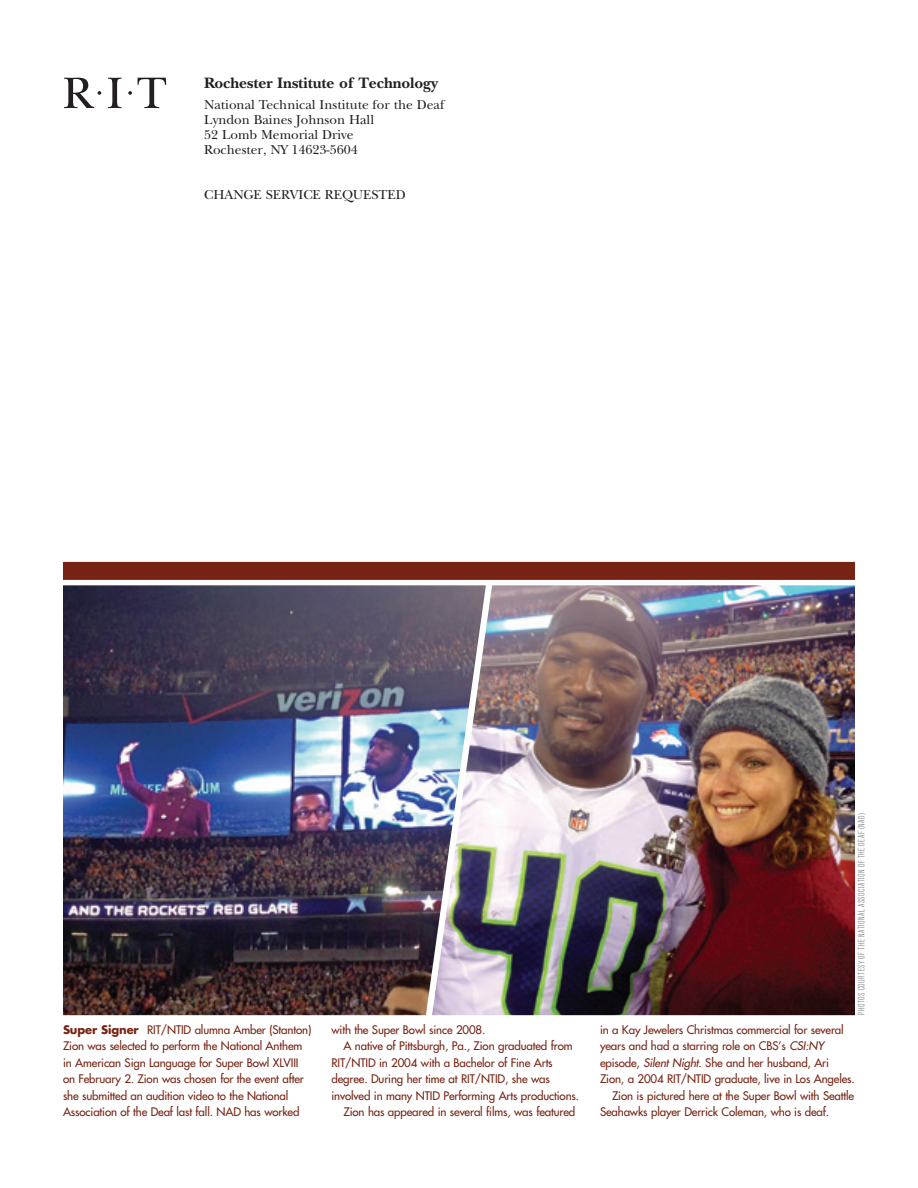
<style>
.page{position:relative;width:918px;height:1188px;background:#fff}
.page>*{position:absolute;margin:0;border:0;box-sizing:border-box;transform-origin:0 0}
.t1{font:700 15.75px "New Baskerville Std";color:#231f20}
.t2{font:13.5px "New Baskerville Std";color:#231f20}
.Photo_caption2_FutMd{font:500 11.55px/16.5px "Futura Std";letter-spacing:-.01em;color:#772313}
.ASG-Photographer{font:300 condensed 9px "Akzidenz Grotesk BE";letter-spacing:.05em;color:#6c6d70}
.s1{font-weight:700}
.s2{font-style:italic}
</style>
<div class="page">
<img style="left:63px;top:585px;width:369px;height:430px">
<img style="left:432px;top:585px;width:423px;height:430px">
<div style="left:63px;top:562px;width:792px;height:18px;background:#772313"></div>
<svg style="left:108px;top:78px;width:14px;height:30px"></svg>
<svg style="left:138px;top:78px;width:28px;height:30px"></svg>
<svg style="left:64px;top:78px;width:37px;height:30px"></svg>
<svg style="left:128px;top:91px;width:4px;height:4px"></svg>
<p class="t1" style="left:204px;top:73px;width:235px">Rochester Institute of Technology</p>
<p class="t2" style="left:204px;top:96px;width:242px">National Technical Institute for the Deaf</p>
<p class="t2" style="left:204px;top:111px;width:171px">Lyndon Baines Johnson Hall</p>
<p class="t2" style="left:204px;top:126px;width:151px">52 Lomb Memorial Drive</p>
<p class="t2" style="left:204px;top:141px;width:155px">Rochester, NY 14623-5604</p>
<p class="t2" style="left:204px;top:186px;width:203px">CHANGE SERVICE REQUESTED</p>
<p class="Photo_caption2_FutMd" style="left:63px;top:1021px;width:250px"><span class="s1">Super Signer</span> RIT/NTID alumna Amber (Stanton)<br>Zion was selected to perform the National Anthem in American Sign Language for Super Bowl XLVIII on February 2. Zion was chosen for the event after she submitted an audition video to the National Association of the Deaf last fall. NAD has worked</p>
<p class="Photo_caption2_FutMd" style="left:332px;top:1021px;width:155px">with the Super Bowl since 2008.</p>
<p class="Photo_caption2_FutMd" style="left:332px;top:1038px;width:249px;text-indent:12px">A native of Pittsburgh, Pa., Zion graduated from RIT/NTID in 2004 with a Bachelor of Fine Arts degree. During her time at RIT/NTID, she was involved in many NTID Performing Arts productions.</p>
<p class="Photo_caption2_FutMd" style="left:344px;top:1104px;width:233px">Zion has appeared in several films, was featured</p>
<p class="ASG-Photographer" style="left:856px;top:1015px;width:203px;rotate:-90deg">PHOTOS COURTESY OF THE NATIONAL ASSOCIATION OF THE DEAF (NAD)</p>
<p class="Photo_caption2_FutMd" style="left:600px;top:1021px;width:256px">in a Kay Jewelers Christmas commercial for several years and had a starring role on CBS’s <span class="s2">CSI:NY </span>episode, <span class="s2">Silent Night</span>. She and her husband, Ari Zion, a 2004 RIT/NTID graduate, live in Los Angeles.</p>
<p class="Photo_caption2_FutMd" style="left:600px;top:1087px;width:256px;text-indent:12px">Zion is pictured here at the Super Bowl with Seattle<br>Seahawks player Derrick Coleman, who is deaf.</p>
</div>
